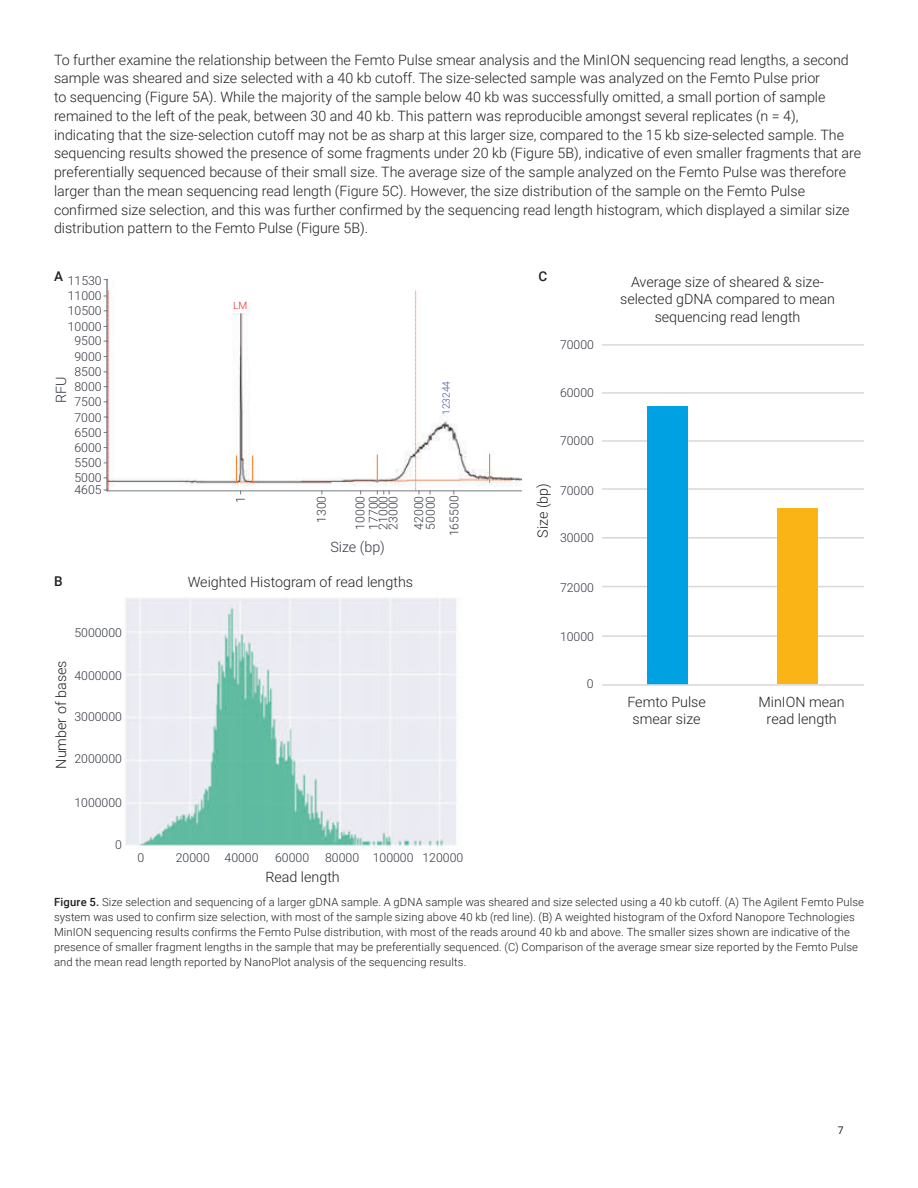
<style>
.page{position:relative;width:918px;height:1188px;background:#fff}
.page>*{position:absolute;margin:0;border:0;box-sizing:border-box;transform-origin:0 0}
.DATA_subhead{font:300 14.25px/18.8px "Roboto";color:#231f20;text-align:center}
.t1{font:300 14.25px "Roboto";color:#323640}
.DATA_photo_caption{font:500 13.5px "Roboto";color:#231f20}
.t2{font:300 12.3px/15.1px "Roboto";color:#323640}
.DATA_caption{font:300 11.25px/15px "Roboto";letter-spacing:.01em;color:#231f20}
.t3{font:10.5px "Roboto";color:#231f20}
.t4{font:300 10.2px "Roboto";color:#4457a6}
.t5{font:300 10.2px "Roboto";color:#e72621}
.s1{font-weight:500}
</style>
<div class="page">
<img style="left:108px;top:290px;width:413px;height:197px">
<hr style="left:107px;top:279px;width:1px;height:212px;background:#787d83">
<hr style="left:107px;top:490px;width:414px;height:1px;background:#787d83">
<svg style="left:104px;top:291px;width:5px;height:201px"></svg>
<svg style="left:415px;top:291px;width:4px;height:203px"></svg>
<svg style="left:377px;top:491px;width:13px;height:3px"></svg>
<div style="left:234px;top:305px;width:12px;height:8px;background:#fff"></div>
<div style="left:439px;top:391px;width:12px;height:22px;background:#fff"></div>
<svg style="left:236px;top:456px;width:1px;height:27px"></svg>
<svg style="left:252px;top:456px;width:1px;height:27px"></svg>
<svg style="left:377px;top:455px;width:1px;height:28px"></svg>
<svg style="left:489px;top:454px;width:1px;height:29px"></svg>
<img style="left:125px;top:598px;width:332px;height:251px">
<hr style="left:602px;top:344px;width:262px;height:2px;background:#d8d9d7">
<hr style="left:602px;top:392px;width:262px;height:2px;background:#d8d9d7">
<hr style="left:602px;top:440px;width:262px;height:2px;background:#d8d9d7">
<hr style="left:602px;top:488px;width:262px;height:2px;background:#d8d9d7">
<hr style="left:602px;top:537px;width:262px;height:2px;background:#d8d9d7">
<hr style="left:602px;top:586px;width:262px;height:1px;background:#d8d9d7">
<hr style="left:602px;top:635px;width:262px;height:2px;background:#d8d9d7">
<div style="left:647px;top:406px;width:41px;height:278px;background:#00a1e3"></div>
<div style="left:777px;top:509px;width:41px;height:175px;background:#fbb416"></div>
<hr style="left:602px;top:684px;width:262px;height:2px;background:#d8d9d7">
<p class="DATA_subhead" style="left:54px;top:50px;width:809px;text-align:left">To further examine the relationship between the Femto Pulse smear analysis and the MinION sequencing read lengths, a second sample was sheared and size selected with a 40 kb cutoff. The size-selected sample was analyzed on the Femto Pulse prior<br>to sequencing (Figure 5A). While the majority of the sample below 40 kb was successfully omitted, a small portion of sample remained to the left of the peak, between 30 and 40 kb. This pattern was reproducible amongst several replicates (n = 4), indicating that the size-selection cutoff may not be as sharp at this larger size, compared to the 15 kb size-selected sample. The sequencing results showed the presence of some fragments under 20 kb (Figure 5B), indicative of even smaller fragments that are preferentially sequenced because of their small size. The average size of the sample analyzed on the Femto Pulse was therefore larger than the mean sequencing read length (Figure 5C). However, the size distribution of the sample on the Femto Pulse confirmed size selection, and this was further confirmed by the sequencing read length histogram, which displayed a similar size distribution pattern to the Femto Pulse (Figure 5B).</p>
<p class="DATA_photo_caption" style="left:54px;top:267px;width:10px">A</p>
<p class="DATA_photo_caption" style="left:538px;top:267px;width:10px">C</p>
<p class="t2" style="left:68px;top:273px;width:35px;text-align:center">11530<br>11000<br>10500<br>10000<br>9500<br>9000<br>8500<br>8000<br>7500</p>
<p class="t2" style="left:74px;top:409px;width:29px">7000</p>
<p class="t5" style="left:233px;top:298px;width:16px">LM</p>
<p class="t1" style="left:51px;top:403px;width:28px;rotate:-90deg">RFU</p>
<p class="t4" style="left:439px;top:415px;width:35px;rotate:-90deg">123244</p>
<p class="t2" style="left:74px;top:424px;width:29px">6500<br>6000</p>
<p class="t2" style="left:74px;top:470px;width:29px">5000</p>
<p class="t2" style="left:74px;top:455px;width:29px">5500</p>
<p class="t2" style="left:74px;top:482px;width:29px">4605</p>
<p class="DATA_photo_caption" style="left:54px;top:572px;width:10px">B</p>
<p class="DATA_subhead" style="left:51px;top:769px;width:110px;rotate:-90deg">Number of bases</p>
<p class="t2" style="left:74px;top:624px;width:49px">5000000</p>
<p class="t2" style="left:74px;top:667px;width:49px">4000000</p>
<p class="t2" style="left:74px;top:709px;width:49px">3000000</p>
<p class="t2" style="left:74px;top:751px;width:49px">2000000</p>
<p class="t2" style="left:74px;top:795px;width:49px">1000000</p>
<p class="t2" style="left:115px;top:836px;width:8px">0</p>
<p class="t2" style="left:232px;top:503px;width:8px;rotate:-90deg">1</p>
<p class="t2" style="left:313px;top:523px;width:29px;rotate:-90deg">1300</p>
<p class="t2" style="left:353px;top:530px;width:35px;line-height:13.4px;rotate:-90deg">10000<br>17700</p>
<p class="t2" style="left:378px;top:530px;width:35px;line-height:10.1px;rotate:-90deg">21000<br>23000</p>
<p class="t2" style="left:411px;top:530px;width:35px;rotate:-90deg">42000</p>
<p class="t2" style="left:446px;top:536px;width:42px;rotate:-90deg">165500</p>
<p class="t2" style="left:422px;top:530px;width:35px;rotate:-90deg">50000</p>
<p class="t1" style="left:330px;top:536px;width:56px">Size (bp)</p>
<p class="DATA_subhead" style="left:188px;top:572px;width:227px">Weighted Histogram of read lengths</p>
<p class="t2" style="left:137px;top:849px;width:8px">0</p>
<p class="t2" style="left:176px;top:849px;width:84px">20000 40000</p>
<p class="t2" style="left:275px;top:849px;width:35px">60000</p>
<p class="t2" style="left:325px;top:849px;width:140px">80000 100000 120000</p>
<p class="DATA_subhead" style="left:265px;top:867px;width:76px">Read length</p>
<p class="DATA_subhead" style="left:533px;top:538px;width:56px;rotate:-90deg">Size (bp)</p>
<p class="t2" style="left:560px;top:337px;width:35px">70000</p>
<p class="t2" style="left:560px;top:385px;width:35px">60000</p>
<p class="t2" style="left:560px;top:433px;width:35px">70000</p>
<p class="t2" style="left:560px;top:482px;width:35px">70000</p>
<p class="t2" style="left:560px;top:530px;width:35px">30000</p>
<p class="t2" style="left:560px;top:580px;width:35px">72000</p>
<p class="t2" style="left:560px;top:629px;width:35px">10000</p>
<p class="t2" style="left:587px;top:676px;width:8px">0</p>
<p class="DATA_subhead" style="left:620px;top:273px;width:216px;line-height:17.2px">Average size of sheared &amp; size&shy;selected gDNA compared to mean sequencing read length</p>
<p class="DATA_subhead" style="left:627px;top:693px;width:80px;line-height:17.2px">Femto Pulse smear size</p>
<p class="DATA_subhead" style="left:759px;top:693px;width:88px;line-height:17.2px">MinION mean read length</p>
<p class="DATA_caption" style="left:54px;top:894px;width:812px"><span class="s1">Figure 5.</span> Size selection and sequencing of a larger gDNA sample. A gDNA sample was sheared and size selected using a 40 kb cutoff. (A) The Agilent Femto Pulse system was used to confirm size selection, with most of the sample sizing above 40 kb (red line). (B) A weighted histogram of the Oxford Nanopore Technologies MinION sequencing results confirms the Femto Pulse distribution, with most of the reads around 40 kb and above. The smaller sizes shown are indicative of the presence of smaller fragment lengths in the sample that may be preferentially sequenced. (C) Comparison of the average smear size reported by the Femto Pulse and the mean read length reported by NanoPlot analysis of the sequencing results.</p>
<p class="t3" style="left:838px;top:1123px;width:7px">7</p>
</div>
